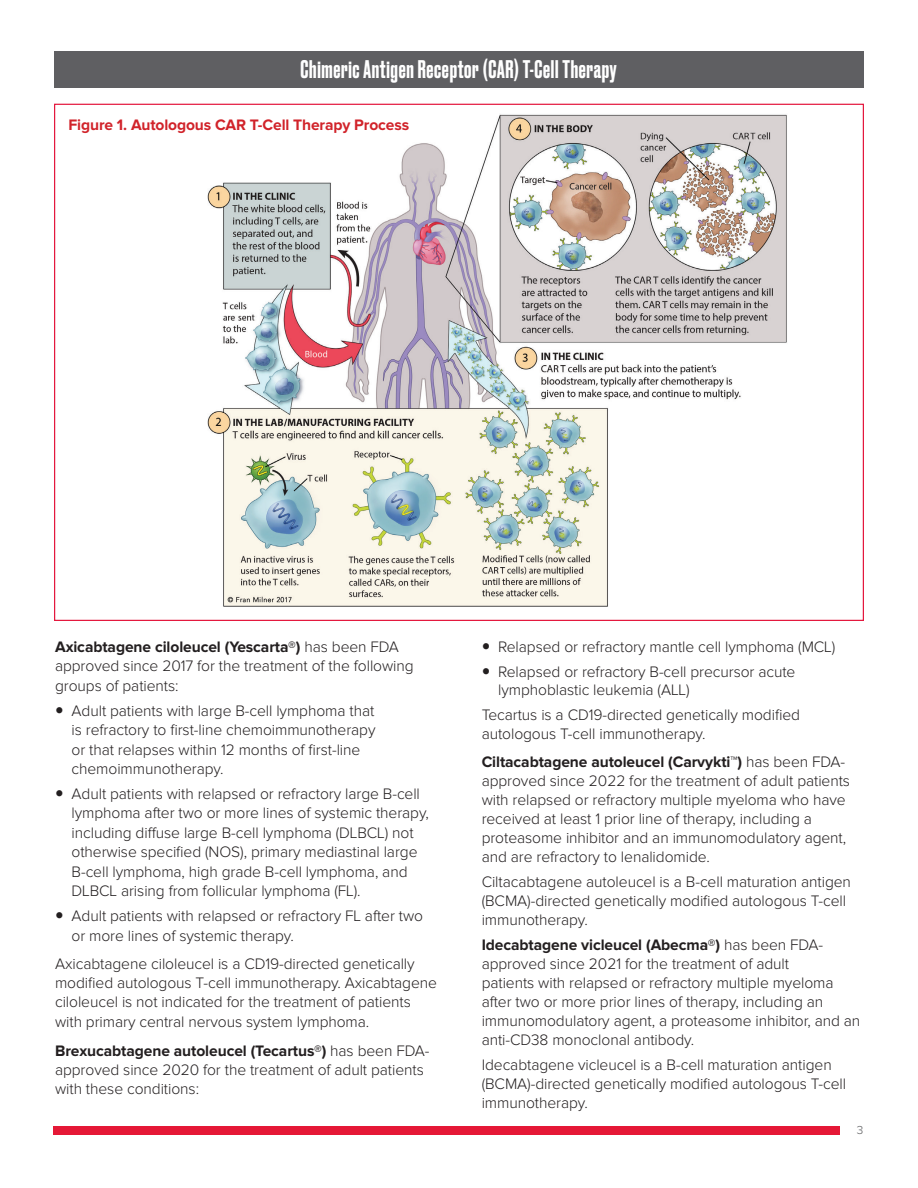
<style>
.page{position:relative;width:918px;height:1188px;background:#fff}
.page>*{position:absolute;margin:0;border:0;box-sizing:border-box;transform-origin:0 0}
.t1{font:500 24px "Druk";letter-spacing:.03em;color:#fff}
._2_Body_Copy{font:300 15.75px/18.9px "Proxima Nova";letter-spacing:-.005em;color:#231f20}
.body_copy{font:700 15.75px "Proxima Nova";letter-spacing:-.005em;color:#d1232a}
.t2{font:300 12px "Proxima Nova";color:#57585a}
.s1{font-weight:700}
</style>
<div class="page">
<div style="left:54px;top:51px;width:810px;height:37px;background:#5f5f62"></div>
<div style="left:53px;top:1126px;width:786px;height:8px;background:#e51836"></div>
<img style="left:207px;top:114px;width:580px;height:493px">
<h1 class="t1" style="left:301px;top:53px;width:318px">Chimeric Antigen Receptor (CAR) T-Cell Therapy</h1>
<p class="body_copy" style="left:69px;top:115px;width:342px">Figure 1. Autologous CAR T-Cell Therapy Process</p>
<p class="_2_Body_Copy" style="left:55px;top:638px;width:360px;line-height:19.4px"><span class="s1">Axicabtagene ciloleucel (Yescarta®)</span> has been FDA approved since 2017 for the treatment of the following groups of patients:</p>
<p class="_2_Body_Copy" style="left:72px;top:701px;width:305px;line-height:19.5px">Adult patients with large B-cell lymphoma that is refractory to first-line chemoimmunotherapy or that relapses within 12 months of first-line chemoimmunotherapy.</p>
<p class="_2_Body_Copy" style="left:72px;top:785px;width:359px;line-height:19.5px">Adult patients with relapsed or refractory large B-cell lymphoma after two or more lines of systemic therapy, including diffuse large B-cell lymphoma (DLBCL) not otherwise specified (NOS), primary mediastinal large B-cell lymphoma, high grade B-cell lymphoma, and DLBCL arising from follicular lymphoma (FL).</p>
<p class="_2_Body_Copy" style="left:72px;top:907px;width:353px;line-height:19.5px">Adult patients with relapsed or refractory FL after two or more lines of systemic therapy.</p>
<p class="_2_Body_Copy" style="left:55px;top:955px;width:384px;line-height:19.4px">Axicabtagene ciloleucel is a CD19-directed genetically modified autologous T-cell immunotherapy. Axicabtagene ciloleucel is not indicated for the treatment of patients with primary central nervous system lymphoma.</p>
<p class="_2_Body_Copy" style="left:55px;top:1041px;width:376px"><span class="s1">Brexucabtagene autoleucel (Tecartus®)</span> has been FDA&shy;approved since 2020 for the treatment of adult patients with these conditions:</p>
<p class="_2_Body_Copy" style="left:498px;top:638px;width:339px">Relapsed or refractory mantle cell lymphoma (MCL)</p>
<p class="_2_Body_Copy" style="left:498px;top:663px;width:299px">Relapsed or refractory B-cell precursor acute lymphoblastic leukemia (ALL)</p>
<p class="_2_Body_Copy" style="left:482px;top:706px;width:320px">Tecartus is a CD19-directed genetically modified autologous T-cell immunotherapy.</p>
<p class="_2_Body_Copy" style="left:482px;top:753px;width:370px"><span class="s1">Ciltacabtagene autoleucel (Carvykti™)</span> has been FDA&shy;approved since 2022 for the treatment of adult patients with relapsed or refractory multiple myeloma who have received at least 1 prior line of therapy, including a proteasome inhibitor and an immunomodulatory agent, and are refractory to lenalidomide.</p>
<p class="_2_Body_Copy" style="left:482px;top:873px;width:371px">Ciltacabtagene autoleucel is a B-cell maturation antigen (BCMA)-directed genetically modified autologous T-cell immunotherapy.</p>
<p class="_2_Body_Copy" style="left:482px;top:936px;width:380px"><span class="s1">Idecabtagene vicleucel (Abecma®)</span> has been FDA&shy;approved since 2021 for the treatment of adult<br>patients with relapsed or refractory multiple myeloma after two or more prior lines of therapy, including an immunomodulatory agent, a proteasome inhibitor, and an anti-CD38 monoclonal antibody.</p>
<p class="_2_Body_Copy" style="left:482px;top:1056px;width:366px">Idecabtagene vicleucel is a B-cell maturation antigen (BCMA)-directed genetically modified autologous T-cell immunotherapy.</p>
<p class="t2" style="left:857px;top:1125px;width:8px">3</p>
</div>
